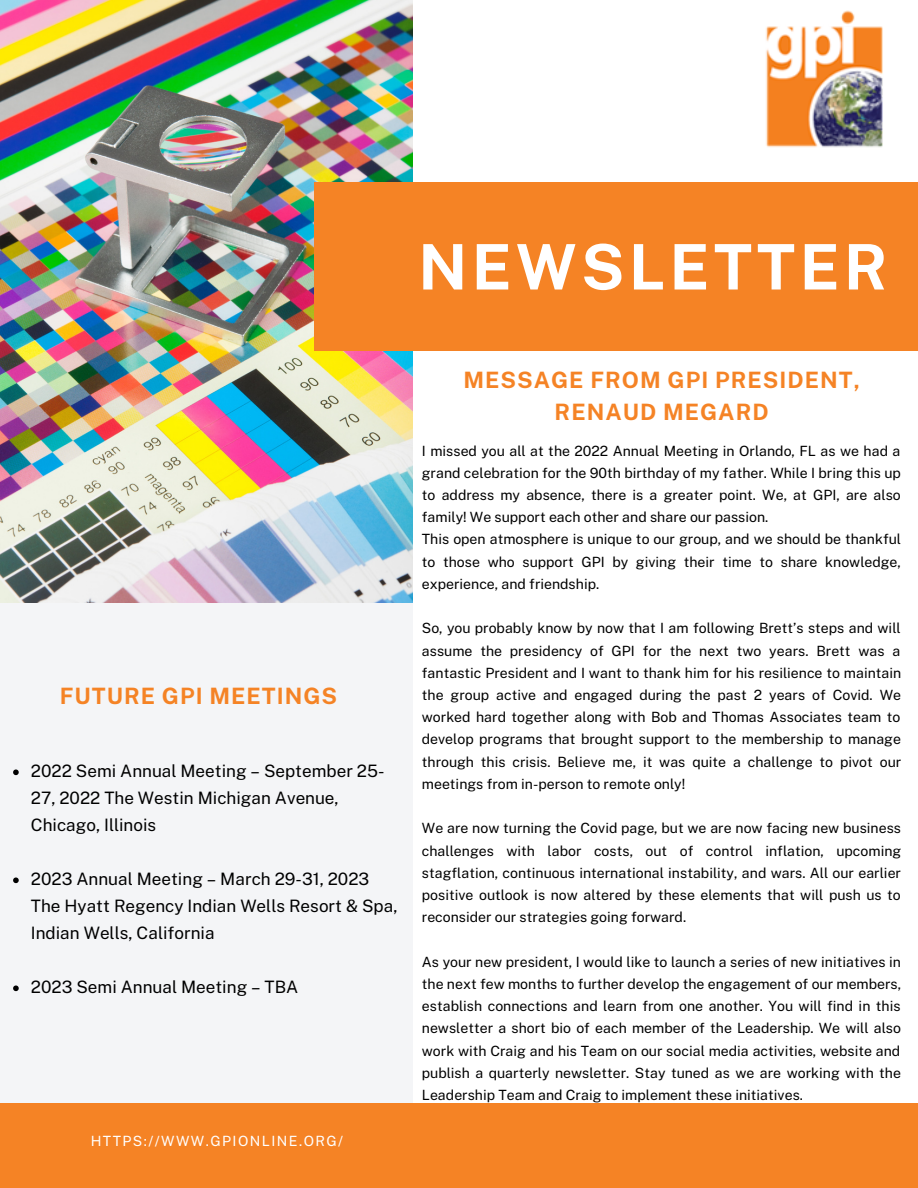
<style>
.page{position:relative;width:918px;height:1188px;background:#fff}
.page>*{position:absolute;margin:0;border:0;box-sizing:border-box;transform-origin:0 0}
.t1{font:700 62.85px "Public Sans";letter-spacing:.07em;color:#fff}
.t2{font:700 22.5px/31.5px "Public Sans";letter-spacing:.045em;color:#f58325;text-align:center}
.t3{font:17.1px/27px "Public Sans";color:#000}
.t4{font:14.1px/22.2px "Public Sans";color:#000;text-align:justify}
.t5{font:14.1px "Public Sans";letter-spacing:.1em;color:#fff}
</style>
<div class="page">
<div style="left:0;top:594px;width:413px;height:594px;background:#f4f5f7"></div>
<div style="left:0;top:1104px;width:918px;height:84px;background:#f58325"></div>
<img style="left:0;top:0;width:412px;height:603px">
<div style="left:314px;top:182px;width:604px;height:169px;background:#f58325"></div>
<img style="left:766px;top:10px;width:117px;height:138px">
<svg style="left:13px;top:770px;width:6px;height:5px"></svg>
<svg style="left:13px;top:878px;width:6px;height:5px"></svg>
<svg style="left:13px;top:986px;width:6px;height:5px"></svg>
<h1 class="t1" style="left:418px;top:230px;width:471px">NEWSLETTER</h1>
<h2 class="t2" style="left:60px;top:680px;width:279px">FUTURE GPI MEETINGS</h2>
<p class="t3" style="left:31px;top:758px;width:355px">2022 Semi Annual Meeting – September 25-<br>27, 2022 The Westin Michigan Avenue,<br>Chicago, Illinois</p>
<p class="t3" style="left:31px;top:866px;width:368px">2023 Annual Meeting – March 29-31, 2023<br>The Hyatt Regency Indian Wells Resort &amp; Spa,<br>Indian Wells, California</p>
<p class="t3" style="left:31px;top:974px;width:269px">2023 Semi Annual Meeting – TBA</p>
<p class="t5" style="left:91px;top:1132px;width:254px">HTTPS://WWW.GPIONLINE.ORG/</p>
<h2 class="t2" style="left:463px;top:364px;width:398px">MESSAGE FROM GPI PRESIDENT,<br>RENAUD MEGARD</h2>
<p class="t4" style="left:422px;top:439px;width:481px;text-align:left">I missed you all at the 2022 Annual Meeting in Orlando, FL as we had a grand celebration for the 90th birthday of my father. While I bring this up to address my absence, there is a greater point. We, at GPI, are also family! We support each other and share our passion.<br>This open atmosphere is unique to our group, and we should be thankful to those who support GPI by giving their time to share knowledge, experience, and friendship.</p>
<p class="t4" style="left:422px;top:617px;width:481px">So, you probably know by now that I am following Brett’s steps and will assume the presidency of GPI for the next two years. Brett was a fantastic President and I want to thank him for his resilience to maintain the group active and engaged during the past 2 years of Covid. We worked hard together along with Bob and Thomas Associates team to develop programs that brought support to the membership to manage through this crisis. Believe me, it was quite a challenge to pivot our meetings from in-person to remote only!</p>
<p class="t4" style="left:422px;top:817px;width:481px">We are now turning the Covid page, but we are now facing new business challenges with labor costs, out of control inflation, upcoming stagflation, continuous international instability, and wars. All our earlier positive outlook is now altered by these elements that will push us to reconsider our strategies going forward.</p>
<p class="t4" style="left:422px;top:951px;width:481px">As your new president, I would like to launch a series of new initiatives in the next few months to further develop the engagement of our members, establish connections and learn from one another. You will find in this newsletter a short bio of each member of the Leadership. We will also work with Craig and his Team on our social media activities, website and publish a quarterly newsletter. Stay tuned as we are working with the Leadership Team and Craig to implement these initiatives.</p>
</div>
